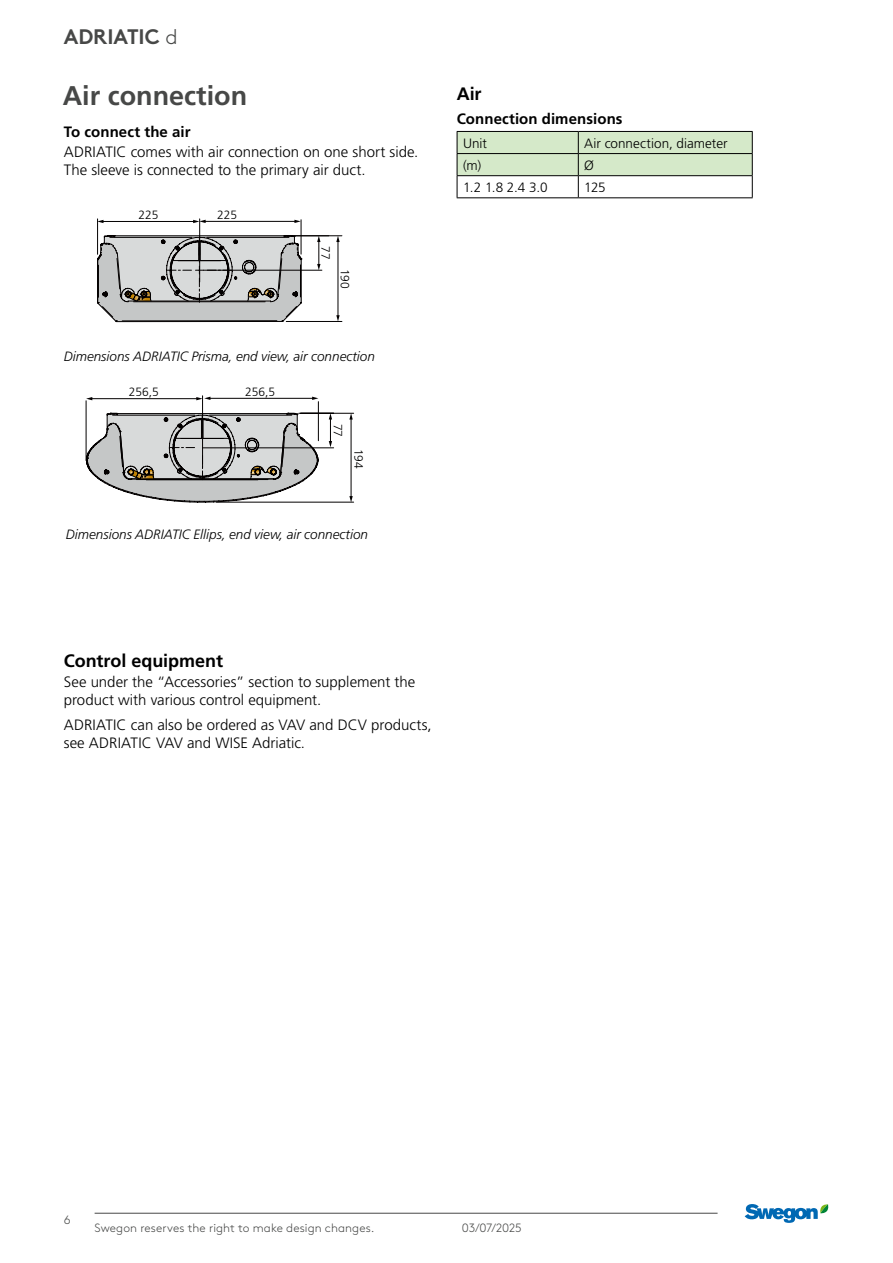
<style>
.page{position:relative;width:893px;height:1263px;background:#fff}
.page>*{position:absolute;margin:0;border:0;box-sizing:border-box;transform-origin:0 0}
.t1{font:700 27px "Frutiger LT Pro";color:#474847}
.t2{font:700 21px "Swegon Brown";color:#474847}
.t3{font:700 18px "Frutiger LT Pro";color:#000}
.t4{font:300 15px/18px "Frutiger LT Pro";color:#000}
.t5{font:700 15px "Frutiger LT Pro";letter-spacing:.005em;color:#000}
.t6{font:italic 300 13.5px "Frutiger LT Pro";color:#000}
.t7{font:300 13.5px "Frutiger LT Pro";color:#000}
.t8{font:300 12px "Swegon Brown";letter-spacing:.005em;color:#474847}
.t9{font:300 12px "Frutiger LT Pro";color:#000}
.s1{font-weight:300}
</style>
<div class="page">
<hr style="left:95px;top:1213px;width:623px;height:1px;background:#474847">
<svg style="left:745px;top:1204px;width:84px;height:19px"></svg>
<svg style="left:457px;top:131px;width:296px;height:66px"></svg>
<hr style="left:457px;top:197px;width:121px;height:1px;background:#000">
<hr style="left:578px;top:197px;width:175px;height:1px;background:#000">
<hr style="left:199px;top:219px;width:1px;height:63px;background:#030000">
<hr style="left:204px;top:221px;width:92px;height:1px;background:#030000">
<svg style="left:294px;top:220px;width:7px;height:3px"></svg>
<hr style="left:203px;top:270px;width:119px;height:1px;background:#030000">
<svg style="left:317px;top:236px;width:3px;height:34px"></svg>
<hr style="left:288px;top:235px;width:54px;height:1px;background:#030000">
<hr style="left:286px;top:321px;width:56px;height:1px;background:#030000">
<hr style="left:338px;top:241px;width:1px;height:75px;background:#030000">
<svg style="left:336px;top:236px;width:4px;height:6px"></svg>
<svg style="left:336px;top:315px;width:4px;height:6px"></svg>
<svg style="left:97px;top:235px;width:205px;height:87px;background:#b0b1b0"></svg>
<hr style="left:301px;top:220px;width:1px;height:34px;background:#030000">
<hr style="left:97px;top:219px;width:1px;height:35px;background:#030000">
<hr style="left:102px;top:221px;width:92px;height:1px;background:#030000">
<svg style="left:193px;top:220px;width:13px;height:3px"></svg>
<svg style="left:97px;top:220px;width:6px;height:3px"></svg>
<hr style="left:202px;top:396px;width:1px;height:71px;background:#030000">
<hr style="left:318px;top:402px;width:1px;height:39px;background:#030000">
<hr style="left:86px;top:401px;width:1px;height:59px;background:#030000">
<hr style="left:91px;top:398px;width:106px;height:1px;background:#030000">
<svg style="left:86px;top:397px;width:6px;height:3px"></svg>
<hr style="left:209px;top:398px;width:104px;height:1px;background:#030000">
<svg style="left:312px;top:397px;width:6px;height:3px"></svg>
<svg style="left:196px;top:397px;width:14px;height:3px"></svg>
<hr style="left:203px;top:447px;width:131px;height:1px;background:#030000">
<hr style="left:216px;top:502px;width:138px;height:1px;background:#030000">
<svg style="left:329px;top:414px;width:3px;height:33px"></svg>
<hr style="left:351px;top:418px;width:1px;height:79px;background:#030000">
<svg style="left:349px;top:414px;width:4px;height:5px"></svg>
<svg style="left:349px;top:496px;width:4px;height:6px"></svg>
<hr style="left:299px;top:413px;width:55px;height:1px;background:#030000">
<svg style="left:86px;top:413px;width:233px;height:89px;background:#b8b9b8"></svg>
<h2 class="t2" style="left:64px;top:20px;width:115px">ADRIATIC <span class="s1">d</span></h2>
<h1 class="t1" style="left:63px;top:80px;width:186px">Air connection</h1>
<p class="t5" style="left:64px;top:123px;width:128px">To connect the air</p>
<p class="t4" style="left:64px;top:143px;width:356px">ADRIATIC comes with air connection on one short side.<br>The sleeve is connected to the primary air duct.</p>
<p class="t9" style="left:138px;top:208px;width:22px">225</p>
<p class="t9" style="left:217px;top:208px;width:22px">225</p>
<p class="t9" style="left:333px;top:246px;width:15px;rotate:90deg">77</p>
<p class="t9" style="left:352px;top:269px;width:22px;rotate:90deg">190</p>
<p class="t6" style="left:64px;top:348px;width:313px">Dimensions ADRIATIC Prisma, end view, air connection</p>
<p class="t9" style="left:129px;top:385px;width:32px">256,5</p>
<p class="t9" style="left:245px;top:385px;width:32px">256,5</p>
<p class="t9" style="left:345px;top:424px;width:15px;rotate:90deg">77</p>
<p class="t9" style="left:365px;top:448px;width:22px;rotate:90deg">194</p>
<p class="t6" style="left:66px;top:527px;width:304px">Dimensions ADRIATIC Ellips, end view, air connection</p>
<p class="t3" style="left:457px;top:83px;width:26px">Air</p>
<p class="t5" style="left:457px;top:110px;width:167px">Connection dimensions</p>
<p class="t7" style="left:463px;top:135px;width:26px">Unit</p>
<p class="t7" style="left:584px;top:135px;width:145px">Air connection, diameter</p>
<p class="t7" style="left:463px;top:157px;width:20px">(m)</p>
<p class="t7" style="left:584px;top:157px;width:11px">Ø</p>
<p class="t7" style="left:463px;top:179px;width:86px">1.2 1.8 2.4 3.0</p>
<p class="t7" style="left:584px;top:179px;width:23px">125</p>
<p class="t3" style="left:64px;top:650px;width:161px">Control equipment</p>
<p class="t4" style="left:64px;top:673px;width:353px">See under the “Accessories” section to supplement the product with various control equipment.</p>
<p class="t4" style="left:64px;top:716px;width:369px">ADRIATIC can also be ordered as VAV and DCV products, see ADRIATIC VAV and WISE Adriatic.</p>
<p class="t8" style="left:64px;top:1211px;width:8px">6</p>
<p class="t8" style="left:95px;top:1219px;width:281px">Swegon reserves the right to make design changes.</p>
<p class="t8" style="left:462px;top:1219px;width:61px">03/07/2025</p>
</div>
